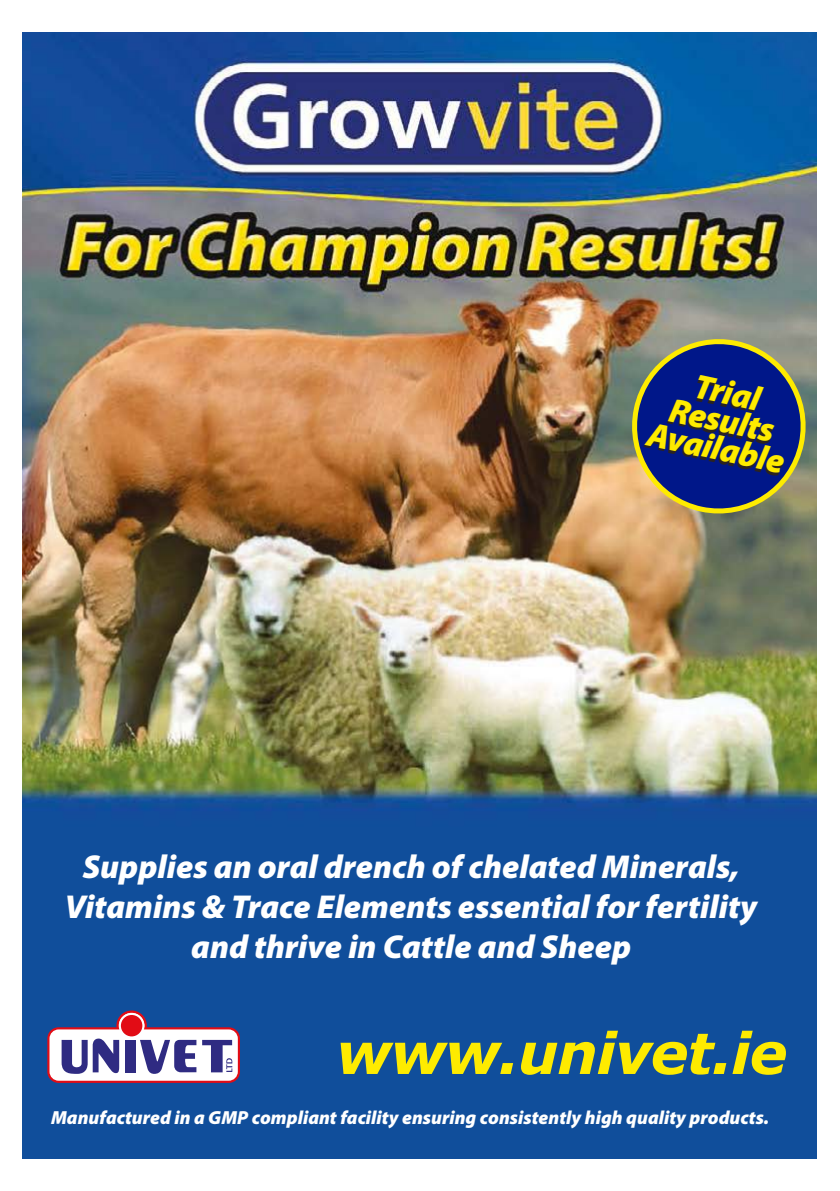
<style>
.page{position:relative;width:840px;height:1191px;background:#fff}
.page>*{position:absolute;margin:0;border:0;box-sizing:border-box;transform-origin:0 0}
.t1{font:italic 700 57px "Verdana";letter-spacing:-.02em;color:#feeb00}
.t2{font:italic 900 34.4px/28.2px "Myriad Pro";color:#feeb00;text-align:center}
.t3{font:italic 900 33.2px/39.8px "Myriad Pro";color:#fff;text-align:center}
.t4{font:italic 900 19px "Myriad Pro";color:#fff}
</style>
<div class="page">
<img style="left:23px;top:32px;width:793px;height:1126px">
<svg style="left:626px;top:334px;width:184px;height:185px;background:#434d79"></svg>
<svg style="left:47px;top:1010px;width:193px;height:72px"></svg>
<p class="t2" style="left:662px;top:363px;width:141px;rotate:12deg">Trial<br>Results<br>Available</p>
<p class="t3" style="left:65px;top:845px;width:694px">Supplies an oral drench of chelated Minerals,<br>Vitamins &amp; Trace Elements essential for fertility and thrive in Cattle and Sheep</p>
<h1 class="t1" style="left:335px;top:1017px;width:453px">www.univet.ie</h1>
<p class="t4" style="left:51px;top:1104px;width:719px">Manufactured in a GMP compliant facility ensuring consistently high quality products.</p>
</div>
